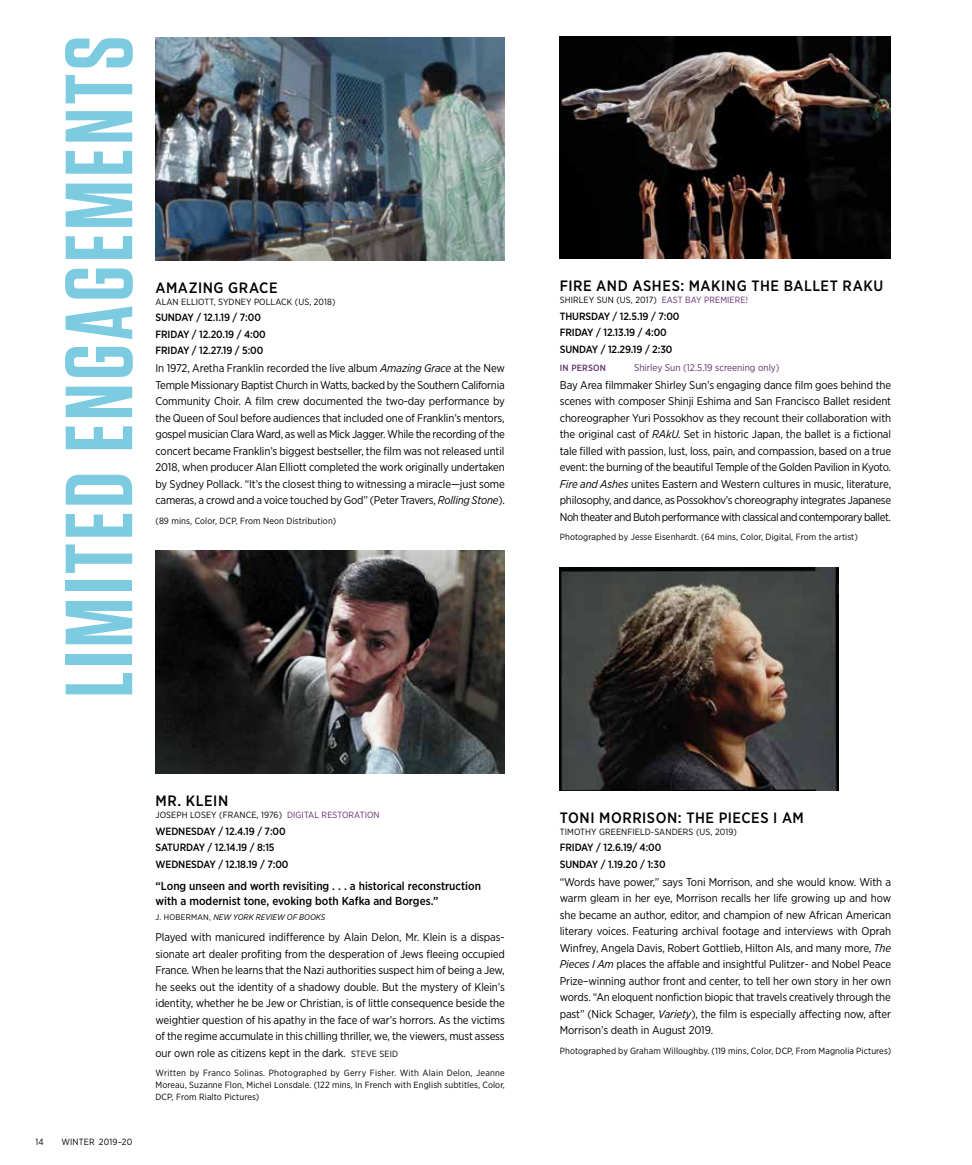
<style>
.page{position:relative;width:972px;height:1165px;background:#fff}
.page>*{position:absolute;margin:0;border:0;box-sizing:border-box;transform-origin:0 0}
.t1{font:600 95.1px "Tungsten";letter-spacing:.04em;color:#7ccbe0}
.t2{font:500 15px "Gotham Narrow";letter-spacing:.035em;color:#000001}
.t3{font:500 11.55px/15px "Gotham Narrow";color:#000001}
.t4{font:11.25px/16.5px "Gotham Narrow";letter-spacing:-.02em;color:#000001;text-align:justify}
.t5{font:500 10.5px/16.5px "Gotham Narrow";letter-spacing:-.01em;color:#000001}
.t6{font:9.75px "Gotham Narrow";color:#60306b}
.t7{font:9px/12px "Gotham Narrow";letter-spacing:.01em;color:#000001;text-align:justify}
.t8{font:500 9px "Gotham Narrow";letter-spacing:.025em;color:#60306b}
.t9{font:italic 8.25px "Gotham Narrow";color:#000001}
.s1{font-style:italic}
.s2{color:#60306b}
.s3{font-style:normal}
.s4{font-size:9px}
</style>
<div class="page">
<img style="left:156px;top:38px;width:349px;height:222px">
<img style="left:156px;top:551px;width:349px;height:222px">
<img style="left:560px;top:567px;width:278px;height:223px">
<img style="left:560px;top:36px;width:331px;height:223px">
<h1 class="t1" style="left:49px;top:697px;width:663px;rotate:-90deg">LIMITED ENGAGEMENTS</h1>
<h2 class="t2" style="left:156px;top:278px;width:124px">AMAZING GRACE</h2>
<p class="t7" style="left:156px;top:295px;width:182px">ALAN ELLIOTT, SYDNEY POLLACK (US, 2018)</p>
<p class="t5" style="left:156px;top:309px;width:112px">SUNDAY / 12.1.19 / 7:00<br>FRIDAY / 12.20.19 / 4:00<br>FRIDAY / 12.27.19 / 5:00</p>
<p class="t4" style="left:156px;top:360px;width:351px">In 1972, Aretha Franklin recorded the live album <span class="s1">Amazing Grace</span> at the New Temple Missionary Baptist Church in Watts, backed by the Southern California Community Choir. A film crew documented the two-day performance by the Queen of Soul before audiences that included one of Franklin’s mentors, gospel musician Clara Ward, as well as Mick Jagger. While the recording of the concert became Franklin’s biggest bestseller, the film was not released until 2018, when producer Alan Elliott completed the work originally undertaken by Sydney Pollack. “It’s the closest thing to witnessing a miracle—just some cameras, a crowd and a voice touched by God” (Peter Travers, <span class="s1">Rolling Stone</span>).</p>
<p class="t7" style="left:156px;top:514px;width:182px">(89 mins, Color, DCP, From Neon Distribution)</p>
<p class="t7" style="left:36px;top:1135px;width:10px">14</p>
<p class="t7" style="left:61px;top:1135px;width:72px">WINTER 2019–20</p>
<h2 class="t2" style="left:156px;top:791px;width:74px">MR. KLEIN</h2>
<p class="t7" style="left:156px;top:808px;width:226px">JOSEPH LOSEY (FRANCE, 1976) <span class="s2">DIGITAL RESTORATION</span></p>
<p class="t5" style="left:156px;top:822px;width:134px">WEDNESDAY / 12.4.19 / 7:00<br>SATURDAY / 12.14.19 / 8:15<br>WEDNESDAY / 12.18.19 / 7:00</p>
<p class="t3" style="left:156px;top:878px;width:327px">“Long unseen and worth revisiting . . . a historical reconstruction with a modernist tone, evoking both Kafka and Borges.”</p>
<p class="t9" style="left:156px;top:912px;width:171px"><span class="s3">J. HOBERMAN,</span> NEW YORK REVIEW OF BOOKS</p>
<p class="t4" style="left:156px;top:928px;width:351px">Played with manicured indifference by Alain Delon, Mr. Klein is a dispas&shy;sionate art dealer profiting from the desperation of Jews fleeing occupied France. When he learns that the Nazi authorities suspect him of being a Jew, he seeks out the identity of a shadowy double. But the mystery of Klein’s identity, whether he be Jew or Christian, is of little consequence beside the weightier question of his apathy in the face of war’s horrors. As the victims of the regime accumulate in this chilling thriller, we, the viewers, must assess our own role as citizens kept in the dark. <span class="s4">STEVE SEID</span></p>
<p class="t7" style="left:156px;top:1066px;width:351px">Written by Franco Solinas. Photographed by Gerry Fisher. With Alain Delon, Jeanne Moreau, Suzanne Flon, Michel Lonsdale. (122 mins, In French with English subtitles, Color, DCP, From Rialto Pictures)</p>
<h2 class="t2" style="left:560px;top:276px;width:325px">FIRE AND ASHES: MAKING THE BALLET RAKU</h2>
<p class="t7" style="left:560px;top:294px;width:190px">SHIRLEY SUN (US, 2017) <span class="s2">EAST BAY PREMIERE!</span></p>
<p class="t5" style="left:560px;top:307px;width:121px">THURSDAY / 12.5.19 / 7:00<br>FRIDAY / 12.13.19 / 4:00<br>SUNDAY / 12.29.19 / 2:30</p>
<p class="t8" style="left:560px;top:362px;width:48px">IN PERSON</p>
<p class="t6" style="left:634px;top:361px;width:147px">Shirley Sun (12.5.19 screening only)</p>
<p class="t4" style="left:560px;top:376px;width:333px">Bay Area filmmaker Shirley Sun’s engaging dance film goes behind the scenes with composer Shinji Eshima and San Francisco Ballet resident choreographer Yuri Possokhov as they recount their collaboration with the original cast of <span class="s1">RAkU.</span> Set in historic Japan, the ballet is a fictional tale filled with passion, lust, loss, pain, and compassion, based on a true event: the burning of the beautiful Temple of the Golden Pavilion in Kyoto.<br><span class="s1">Fire and Ashes</span> unites Eastern and Western cultures in music, literature, philosophy, and dance, as Possokhov’s choreography integrates Japanese Noh theater and Butoh performance with classical and contemporary ballet.</p>
<p class="t7" style="left:560px;top:531px;width:300px">Photographed by Jesse Eisenhardt. (64 mins, Color, Digital, From the artist)</p>
<h2 class="t2" style="left:560px;top:807px;width:246px">TONI MORRISON: THE PIECES I AM</h2>
<p class="t7" style="left:560px;top:825px;width:179px">TIMOTHY GREENFIELD-SANDERS (US, 2019)</p>
<p class="t5" style="left:560px;top:838px;width:107px">FRIDAY / 12.6.19/ 4:00<br>SUNDAY / 1.19.20 / 1:30</p>
<p class="t4" style="left:560px;top:873px;width:333px">“Words have power,” says Toni Morrison, and she would know. With a warm gleam in her eye, Morrison recalls her life growing up and how she became an author, editor, and champion of new African American literary voices. Featuring archival footage and interviews with Oprah Winfrey, Angela Davis, Robert Gottlieb, Hilton Als, and many more, <span class="s1">The Pieces I Am</span> places the affable and insightful Pulitzer- and Nobel Peace Prize–winning author front and center, to tell her own story in her own words. “An eloquent nonfiction biopic that travels creatively through the past” (Nick Schager, <span class="s1">Variety</span>), the film is especially affecting now, after Morrison’s death in August 2019.</p>
<p class="t7" style="left:560px;top:1044px;width:333px">Photographed by Graham Willoughby. (119 mins, Color, DCP, From Magnolia Pictures)</p>
</div>
